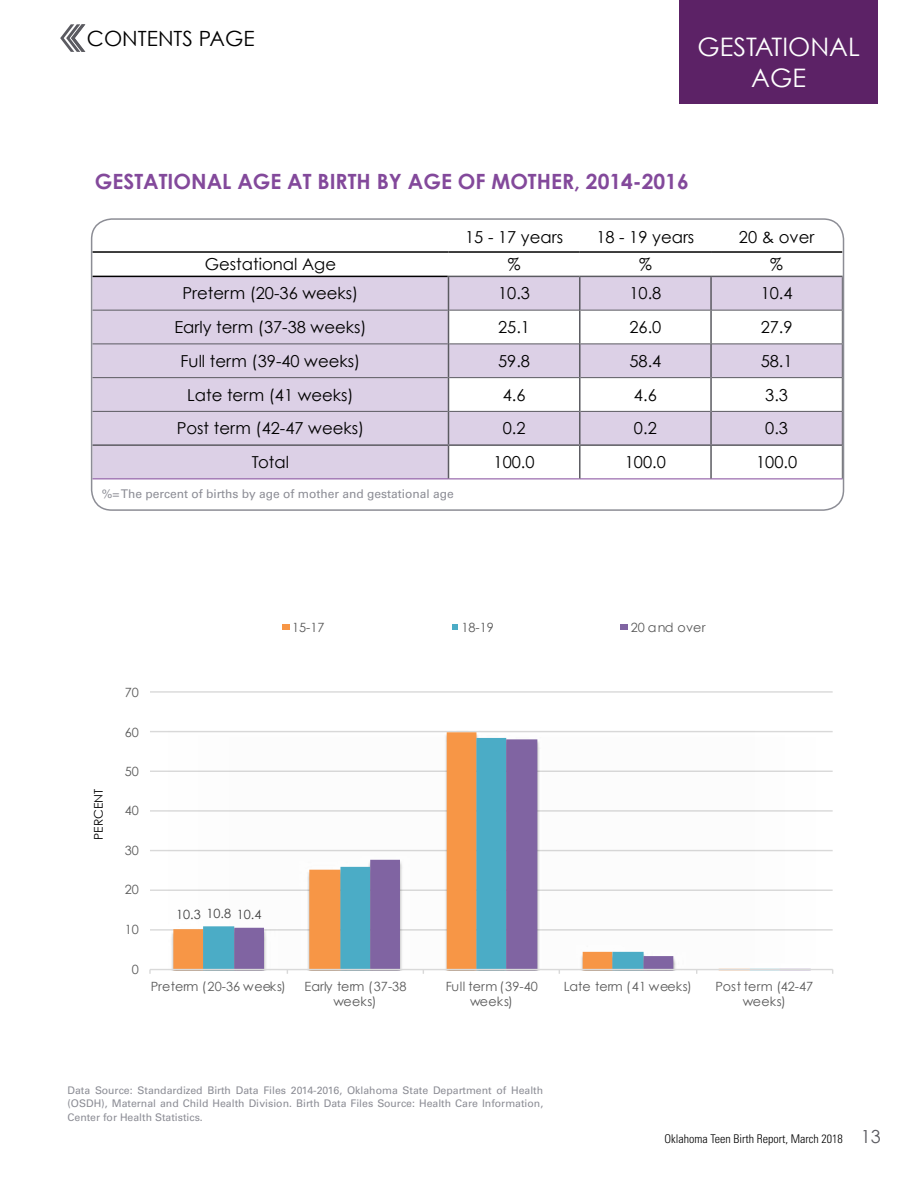
<style>
.page{position:relative;width:918px;height:1188px;background:#fff}
.page>*{position:absolute;margin:0;border:0;box-sizing:border-box;transform-origin:0 0}
.t1{font:25.5px/30.6px "Century Gothic";color:#fff;text-align:center}
.t2{font:700 21px "Century Gothic";color:#83499b}
.t3{font:21px "Century Gothic";color:#000}
.t4{font:16.5px "Century Gothic";color:#000}
.t5{font:12.75px/15.6px "Century Gothic";color:#595959;text-align:center}
.t6{font:12.75px "Century Gothic";color:#404040}
.t7{font:12px "Univers LT";color:#8c8d95}
.t8{font:300 condensed 12px "Univers LT";color:#000}
.t9{font:12px "Century Gothic";color:#000}
.t10{font:10.5px/13.5px "Univers LT";color:#8c8d95;text-align:justify}
.s1{font-family:"Century Gothic";font-weight:400;font-stretch:normal;font-size:18px;color:#5b5b61}
</style>
<div class="page">
<div style="left:679px;top:0;width:199px;height:104px;background:#5c2266"></div>
<svg style="left:60px;top:24px;width:25px;height:28px"></svg>
<hr style="left:150px;top:929px;width:683px;height:2px;background:#d9d9d9">
<hr style="left:150px;top:890px;width:683px;height:1px;background:#d9d9d9">
<hr style="left:150px;top:850px;width:683px;height:1px;background:#d9d9d9">
<hr style="left:150px;top:810px;width:683px;height:2px;background:#d9d9d9">
<hr style="left:150px;top:771px;width:683px;height:1px;background:#d9d9d9">
<hr style="left:150px;top:731px;width:683px;height:1px;background:#d9d9d9">
<hr style="left:150px;top:691px;width:683px;height:2px;background:#d9d9d9">
<svg style="left:173px;top:732px;width:577px;height:237px"></svg>
<svg style="left:203px;top:738px;width:547px;height:231px"></svg>
<svg style="left:234px;top:739px;width:577px;height:230px"></svg>
<hr style="left:150px;top:969px;width:683px;height:1px;background:#d9d9d9">
<div style="left:282px;top:625px;width:8px;height:5px;background:#f79646"></div>
<svg style="left:452px;top:625px;width:6px;height:5px"></svg>
<svg style="left:621px;top:625px;width:7px;height:5px"></svg>
<svg style="left:94px;top:277px;width:747px;height:202px;fill:#dcd0e6"></svg>
<hr style="left:92px;top:310px;width:356px;height:1px;background:#5b5b61">
<hr style="left:449px;top:310px;width:130px;height:1px;background:#5b5b61">
<hr style="left:581px;top:310px;width:129px;height:1px;background:#5b5b61">
<hr style="left:712px;top:310px;width:131px;height:1px;background:#5b5b61">
<hr style="left:92px;top:344px;width:356px;height:1px;background:#5b5b61">
<hr style="left:449px;top:344px;width:130px;height:1px;background:#5b5b61">
<hr style="left:581px;top:344px;width:129px;height:1px;background:#5b5b61">
<hr style="left:712px;top:344px;width:131px;height:1px;background:#5b5b61">
<hr style="left:92px;top:377px;width:356px;height:1px;background:#5b5b61">
<hr style="left:449px;top:377px;width:130px;height:1px;background:#5b5b61">
<hr style="left:581px;top:377px;width:129px;height:1px;background:#5b5b61">
<hr style="left:712px;top:377px;width:131px;height:1px;background:#5b5b61">
<hr style="left:92px;top:411px;width:356px;height:1px;background:#5b5b61">
<hr style="left:449px;top:411px;width:130px;height:1px;background:#5b5b61">
<hr style="left:581px;top:411px;width:129px;height:1px;background:#5b5b61">
<hr style="left:712px;top:411px;width:131px;height:1px;background:#5b5b61">
<hr style="left:92px;top:444px;width:356px;height:2px;background:#5b5b61">
<hr style="left:448px;top:444px;width:132px;height:2px;background:#5b5b61">
<hr style="left:580px;top:444px;width:131px;height:2px;background:#5b5b61">
<hr style="left:711px;top:444px;width:131px;height:2px;background:#5b5b61">
<hr style="left:92px;top:479px;width:356px;height:1px;background:#83499b">
<hr style="left:448px;top:479px;width:132px;height:1px;background:#83499b">
<hr style="left:580px;top:479px;width:131px;height:1px;background:#83499b">
<hr style="left:711px;top:479px;width:132px;height:1px;background:#83499b">
<hr style="left:92px;top:251px;width:356px;height:2px;background:#000">
<hr style="left:448px;top:251px;width:132px;height:2px;background:#000">
<hr style="left:580px;top:251px;width:131px;height:2px;background:#000">
<hr style="left:711px;top:251px;width:131px;height:2px;background:#000">
<hr style="left:92px;top:276px;width:356px;height:1px;background:#000">
<hr style="left:448px;top:276px;width:132px;height:1px;background:#5b5b61">
<hr style="left:580px;top:276px;width:131px;height:1px;background:#5b5b61">
<hr style="left:711px;top:276px;width:132px;height:1px;background:#5b5b61">
<hr style="left:448px;top:277px;width:1px;height:33px;background:#5b5b61">
<hr style="left:579px;top:277px;width:2px;height:33px;background:#5b5b61">
<hr style="left:710px;top:277px;width:2px;height:33px;background:#5b5b61">
<hr style="left:448px;top:310px;width:1px;height:34px;background:#5b5b61">
<hr style="left:579px;top:310px;width:2px;height:34px;background:#5b5b61">
<hr style="left:710px;top:310px;width:2px;height:34px;background:#5b5b61">
<hr style="left:448px;top:344px;width:1px;height:34px;background:#5b5b61">
<hr style="left:579px;top:344px;width:2px;height:34px;background:#5b5b61">
<hr style="left:710px;top:344px;width:2px;height:34px;background:#5b5b61">
<hr style="left:448px;top:378px;width:1px;height:33px;background:#5b5b61">
<hr style="left:579px;top:378px;width:2px;height:33px;background:#5b5b61">
<hr style="left:710px;top:378px;width:2px;height:33px;background:#5b5b61">
<hr style="left:448px;top:411px;width:1px;height:33px;background:#5b5b61">
<hr style="left:579px;top:411px;width:2px;height:33px;background:#5b5b61">
<hr style="left:710px;top:411px;width:2px;height:33px;background:#5b5b61">
<hr style="left:448px;top:446px;width:1px;height:33px;background:#5b5b61">
<hr style="left:579px;top:446px;width:2px;height:33px;background:#5b5b61">
<hr style="left:710px;top:446px;width:2px;height:33px;background:#5b5b61">
<div style="left:91px;top:218px;width:753px;height:293px;border:2px solid #8c8d95;border-radius:20px"></div>
<p class="t3" style="left:87px;top:26px;width:169px">CONTENTS PAGE</p>
<h1 class="t1" style="left:697px;top:31px;width:164px">GESTATIONAL<br>AGE</h1>
<p class="t2" style="left:95px;top:168px;width:595px">GESTATIONAL AGE AT BIRTH BY AGE OF MOTHER, 2014-2016</p>
<p class="t4" style="left:465px;top:227px;width:99px">15 - 17 years</p>
<p class="t4" style="left:596px;top:227px;width:99px">18 - 19 years</p>
<p class="t4" style="left:739px;top:227px;width:77px">20 &amp; over</p>
<p class="t4" style="left:205px;top:254px;width:133px">Gestational Age</p>
<p class="t4" style="left:508px;top:254px;width:14px">%</p>
<p class="t4" style="left:639px;top:254px;width:14px">%</p>
<p class="t4" style="left:770px;top:254px;width:14px">%</p>
<p class="t4" style="left:183px;top:283px;width:177px">Preterm (20-36 weeks)</p>
<p class="t4" style="left:498px;top:283px;width:33px">10.3</p>
<p class="t4" style="left:629px;top:283px;width:33px">10.8</p>
<p class="t4" style="left:761px;top:283px;width:33px">10.4</p>
<p class="t4" style="left:174px;top:317px;width:194px">Early term (37-38 weeks)</p>
<p class="t4" style="left:498px;top:317px;width:33px">25.1</p>
<p class="t4" style="left:629px;top:317px;width:33px">26.0</p>
<p class="t4" style="left:761px;top:317px;width:33px">27.9</p>
<p class="t4" style="left:181px;top:351px;width:181px">Full term (39-40 weeks)</p>
<p class="t4" style="left:498px;top:351px;width:33px">59.8</p>
<p class="t4" style="left:629px;top:351px;width:33px">58.4</p>
<p class="t4" style="left:761px;top:351px;width:33px">58.1</p>
<p class="t4" style="left:187px;top:385px;width:168px">Late term (41 weeks)</p>
<p class="t4" style="left:503px;top:385px;width:24px">4.6</p>
<p class="t4" style="left:634px;top:385px;width:24px">4.6</p>
<p class="t4" style="left:765px;top:385px;width:24px">3.3</p>
<p class="t4" style="left:177px;top:418px;width:189px">Post term (42-47 weeks)</p>
<p class="t4" style="left:503px;top:418px;width:24px">0.2</p>
<p class="t4" style="left:634px;top:418px;width:24px">0.2</p>
<p class="t4" style="left:765px;top:418px;width:24px">0.3</p>
<p class="t4" style="left:252px;top:452px;width:39px">Total</p>
<p class="t4" style="left:494px;top:452px;width:43px">100.0</p>
<p class="t4" style="left:625px;top:452px;width:43px">100.0</p>
<p class="t4" style="left:756px;top:452px;width:43px">100.0</p>
<p class="t7" style="left:102px;top:486px;width:353px">%= The percent of births by age of mother and gestational age</p>
<p class="t5" style="left:292px;top:619px;width:34px">15-17</p>
<p class="t5" style="left:461px;top:619px;width:34px">18-19</p>
<p class="t5" style="left:631px;top:619px;width:76px">20 and over</p>
<p class="t9" style="left:91px;top:840px;width:52px;rotate:-90deg">PERCENT</p>
<p class="t5" style="left:125px;top:684px;width:16px">70</p>
<p class="t5" style="left:125px;top:724px;width:16px">60</p>
<p class="t5" style="left:125px;top:764px;width:16px">50</p>
<p class="t5" style="left:125px;top:803px;width:16px">40</p>
<p class="t5" style="left:125px;top:842px;width:16px">30</p>
<p class="t5" style="left:125px;top:882px;width:16px">20</p>
<p class="t5" style="left:125px;top:922px;width:16px">10</p>
<p class="t5" style="left:132px;top:961px;width:9px">0</p>
<p class="t6" style="left:176px;top:906px;width:87px">10.3 10.8 10.4</p>
<p class="t5" style="left:151px;top:978px;width:137px">Preterm (20-36 weeks)</p>
<p class="t5" style="left:304px;top:978px;width:103px">Early term (37-38 weeks)</p>
<p class="t5" style="left:446px;top:978px;width:94px">Full term (39-40 weeks)</p>
<p class="t5" style="left:564px;top:978px;width:129px">Late term (41 weeks)</p>
<p class="t5" style="left:716px;top:978px;width:99px">Post term (42-47 weeks)</p>
<p class="t10" style="left:68px;top:1083px;width:477px">Data Source: Standardized Birth Data Files 2014-2016, Oklahoma State Department of Health (OSDH), Maternal and Child Health Division. Birth Data Files Source: Health Care Information, Center for Health Statistics.</p>
<p class="t8" style="left:664px;top:1131px;width:218px">Oklahoma Teen Birth Report, March 2018 <span class="s1">13</span></p>
</div>
